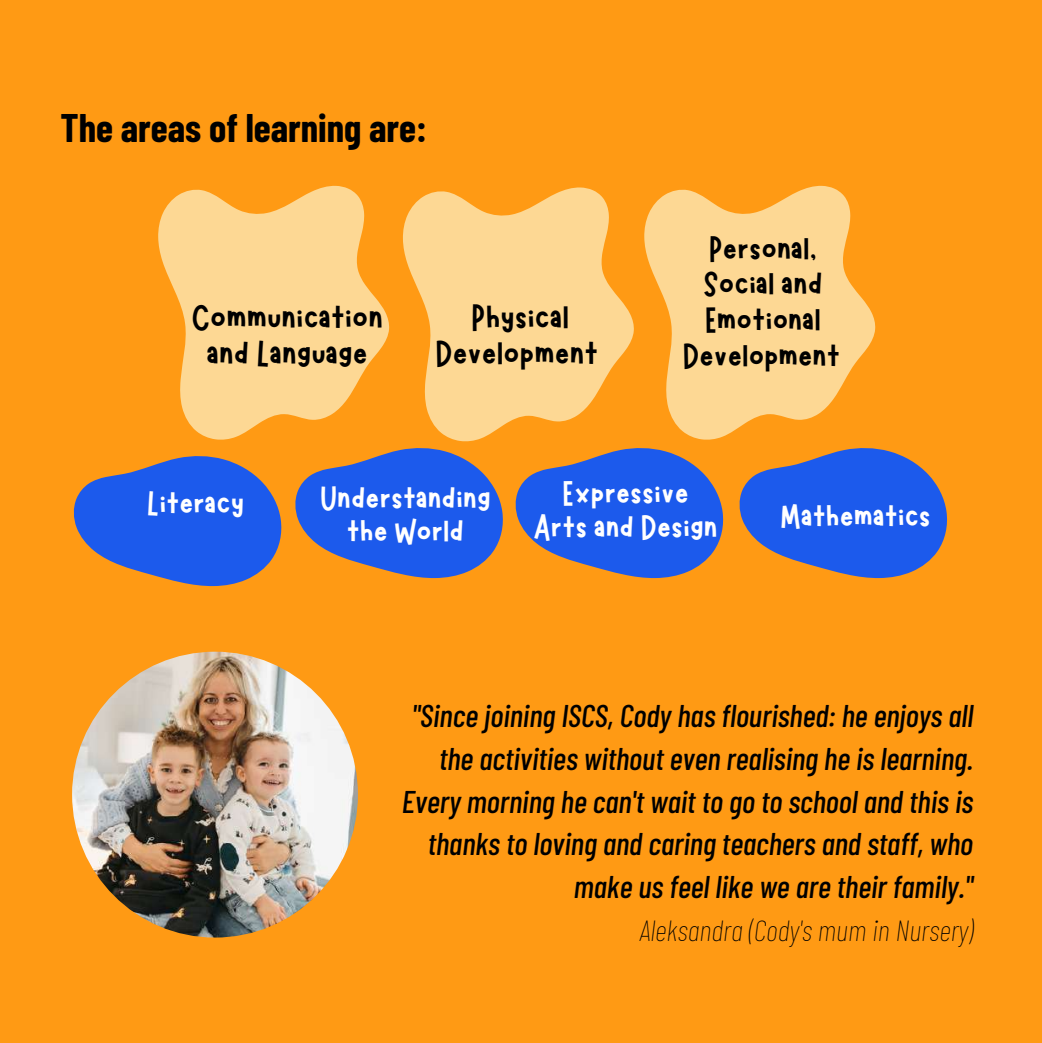
<style>
.page{position:relative;width:1042px;height:1043px;background:#fff}
.page>*{position:absolute;margin:0;border:0;box-sizing:border-box;transform-origin:0 0}
.t1{font:700 38.85px "Barlow Condensed";color:#000}
.t2{font:37.8px/35.5px "Marykate";color:#000;text-align:center}
.t3{font:36.4px/35.5px "Marykate";color:#000;text-align:center}
.t4{font:35.52px/33.1px "Marykate";color:#fff;text-align:center}
.t5{font:italic 500 31.32px/42.9px "Barlow Condensed";color:#000;text-align:right}
.t6{font:italic 100 29.75px "Barlow Condensed";color:#000}
</style>
<div class="page">
<div style="left:0;top:0;width:1041px;height:1041px;background:#ff9a14"></div>
<img style="left:72px;top:651px;width:286px;height:286px;border-radius:50%">
<svg style="left:403px;top:187px;width:231px;height:254px;fill:#fdd894"></svg>
<svg style="left:73px;top:456px;width:209px;height:130px"></svg>
<svg style="left:739px;top:448px;width:209px;height:130px"></svg>
<svg style="left:295px;top:448px;width:208px;height:130px"></svg>
<svg style="left:515px;top:448px;width:209px;height:130px"></svg>
<svg style="left:158px;top:185px;width:231px;height:255px;fill:#fdd894"></svg>
<svg style="left:644px;top:185px;width:231px;height:255px;fill:#fdd894"></svg>
<p class="t1" style="left:60px;top:103px;width:368px">The areas of learning are:</p>
<p class="t2" style="left:191px;top:296px;width:193px">Communication and Language</p>
<p class="t2" style="left:435px;top:296px;width:164px">Physical<br>Development</p>
<p class="t3" style="left:682px;top:227px;width:159px">Personal,<br>Social and<br>Emotional<br>Development</p>
<p class="t4" style="left:147px;top:483px;width:99px">Literacy</p>
<p class="t4" style="left:320px;top:478px;width:172px">Understanding the World</p>
<p class="t4" style="left:533px;top:473px;width:185px;line-height:34.3px">Expressive<br>Arts and Design</p>
<p class="t4" style="left:779px;top:496px;width:152px">Mathematics</p>
<p class="t5" style="left:402px;top:692px;width:572px">"Since joining ISCS, Cody has flourished: he enjoys all the activities without even realising he is learning.<br>Every morning he can't wait to go to school and this is thanks to loving and caring teachers and staff, who make us feel like we are their family."</p>
<p class="t6" style="left:639px;top:911px;width:335px">Aleksandra (Cody's mum in Nursery)</p>
</div>
